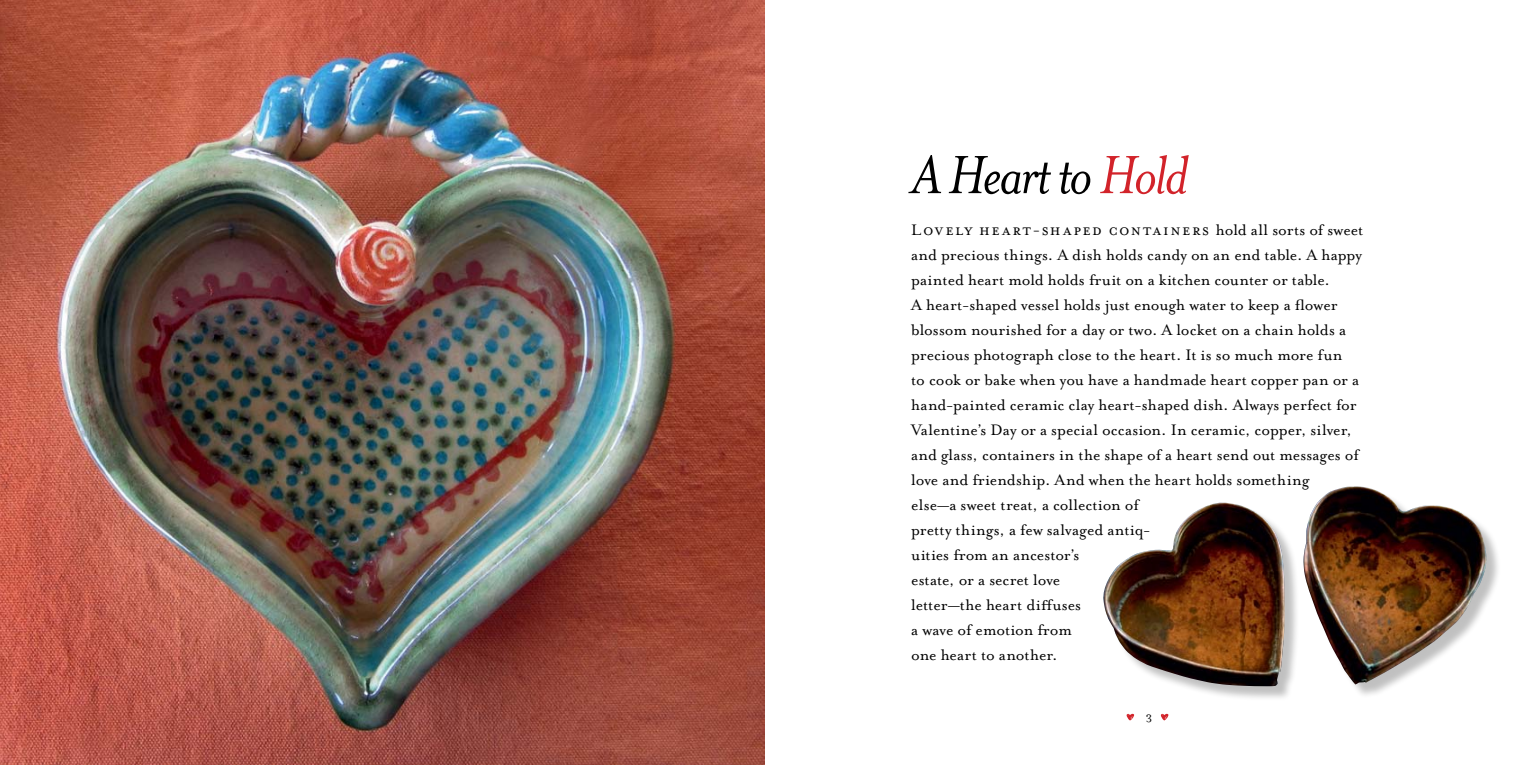
<style>
.page{position:relative;width:1530px;height:765px;background:#fff}
.page>*{position:absolute;margin:0;border:0;box-sizing:border-box;transform-origin:0 0}
.t1{font:italic 61.88px "Mrs Eaves OT";letter-spacing:-.04em;color:#000}
.t2{font:17.5px/25px "Mrs Eaves OT";color:#000}
.t3{font:17.5px "Mrs Eaves Small Caps";letter-spacing:.085em;color:#000}
.t4{font:12.5px "Mrs Eaves OT";color:#000}
.s1{color:#d2232a}
.s2{font-family:"Mrs Eaves OT"}
</style>
<div class="page">
<svg style="left:1127px;top:714px;width:7px;height:6px"></svg>
<svg style="left:1161px;top:714px;width:7px;height:6px"></svg>
<div style="left:1106px;top:488px;width:396px;height:214px;background:#000;opacity:.25"></div>
<img style="left:1103px;top:486px;width:384px;height:200px">
<img style="left:0;top:0;width:765px;height:765px">
<h1 class="t1" style="left:911px;top:141px;width:278px">A Heart to <span class="s1">Hold</span></h1>
<p class="t3" style="left:911px;top:221px;width:454px">Lovely heart-shaped containers <span class="s2">hold all sorts of sweet</span></p>
<p class="t2" style="left:911px;top:242px;width:452px">and precious things. A dish holds candy on an end table. A happy painted heart mold holds fruit on a kitchen counter or table.<br>A heart-shaped vessel holds just enough water to keep a flower blossom nourished for a day or two. A locket on a chain holds a precious photograph close to the heart. It is so much more fun<br>to cook or bake when you have a handmade heart copper pan or a hand-painted ceramic clay heart-shaped dish. Always perfect for Valentine’s Day or a special occasion. In ceramic, copper, silver, and glass, containers in the shape of a heart send out messages of love and friendship. And when the heart holds something<br>else—a sweet treat, a collection of<br>pretty things, a few salvaged antiq-<br>uities from an ancestor’s<br>estate, or a secret love<br>letter—the heart diffuses<br>a wave of emotion from<br>one heart to another.</p>
<p class="t4" style="left:1146px;top:709px;width:8px">3</p>
</div>
